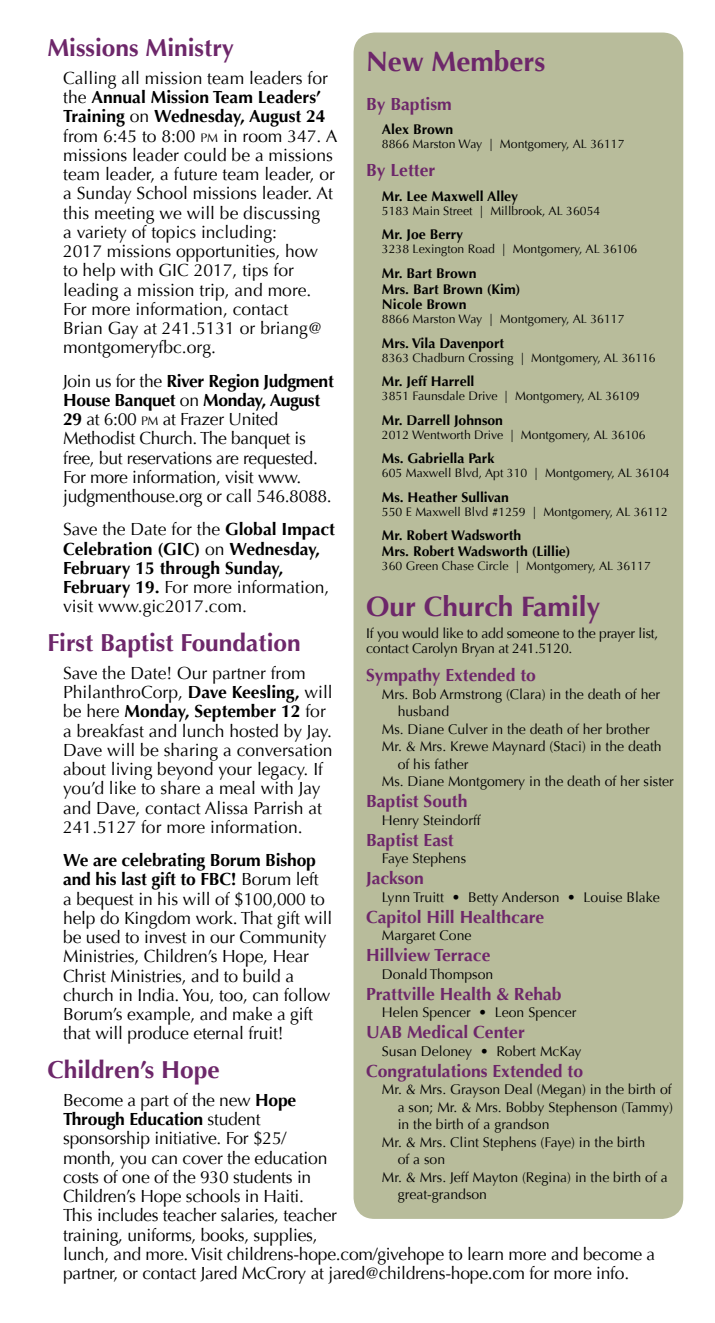
<style>
.page{position:relative;width:715px;height:1323px;background:#fff}
.page>*{position:absolute;margin:0;border:0;box-sizing:border-box;transform-origin:0 0}
.t1{font:700 28px "Optima";color:#6d276a}
.t2{font:700 24.5px "Optima";color:#6d276a}
.t3{font:17.5px/19.2px "Optima";letter-spacing:-.01em;color:#000}
.t4{font:700 17.5px "Optima";color:#6d276a}
.t5{font:700 17.5px/19.2px "Optima";color:#000}
.t6{font:14px "Optima";color:#000}
.t7{font:700 14px/15.8px "Optima";color:#000}
.t8{font:14px/15.8px "Optima";letter-spacing:-.02em;color:#000}
.t9{font:12.25px "Optima";color:#000}
.s1{font-weight:700}
.s2{font-size:12.25px}
.s3{font-weight:400}
</style>
<div class="page">
<div style="left:353px;top:33px;width:329px;height:1186px;background:#b8bc9b;border-radius:21px"></div>
<h2 class="t2" style="left:47px;top:33px;width:188px">Missions Ministry</h2>
<p class="t3" style="left:63px;top:68px;width:275px">Calling all mission team leaders for the <span class="s1">Annual Mission Team Leaders’<br>Training</span> on <span class="s1">Wednesday, August 24 </span>from 6:45 to 8:00 <span class="s2">pm</span> in room 347. A missions leader could be a missions team leader, a future team leader, or a Sunday School missions leader. At this meeting we will be discussing<br>a variety of topics including:<br>2017 missions opportunities, how<br>to help with GIC 2017, tips for leading a mission trip, and more.<br>For more information, contact<br>Brian Gay at 241.5131 or briang@ montgomeryfbc.org.</p>
<p class="t3" style="left:63px;top:371px;width:272px">Join us for the <span class="s1">River Region Judgment House Banquet</span> on <span class="s1">Monday, August 29</span> at 6:00 <span class="s2">pm</span> at Frazer United Methodist Church. The banquet is free, but reservations are requested.<br>For more information, visit www. judgmenthouse.org or call 546.8088.</p>
<p class="t5" style="left:63px;top:520px;width:273px"><span class="s3">Save the Date for the</span> Global Impact<br>Celebration (GIC) <span class="s3">on</span> Wednesday,<br>February 15 through Sunday,<br>February 19. <span class="s3">For more information, visit www.gic2017.com.</span></p>
<h2 class="t2" style="left:47px;top:628px;width:255px">First Baptist Foundation</h2>
<p class="t3" style="left:63px;top:663px;width:271px">Save the Date! Our partner from PhilanthroCorp, <span class="s1">Dave Keesling,</span> will be here <span class="s1">Monday, September 12</span> for a breakfast and lunch hosted by Jay.<br>Dave will be sharing a conversation about living beyond your legacy. If you’d like to share a meal with Jay and Dave, contact Alissa Parrish at 241.5127 for more information.</p>
<p class="t3" style="left:63px;top:851px;width:270px"><span class="s1">We are celebrating Borum Bishop and his last gift to FBC!</span> Borum left<br>a bequest in his will of $100,000 to help do Kingdom work. That gift will be used to invest in our Community Ministries, Children’s Hope, Hear Christ Ministries, and to build a church in India. You, too, can follow Borum’s example, and make a gift that will produce eternal fruit!</p>
<h2 class="t2" style="left:47px;top:1055px;width:174px">Children’s Hope</h2>
<p class="t3" style="left:63px;top:1090px;width:593px">Become a part of the new <span class="s1">Hope<br>Through Education</span> student<br>sponsorship initiative. For $25/<br>month, you can cover the education<br>costs of one of the 930 students in<br>Children’s Hope schools in Haiti.<br>This includes teacher salaries, teacher<br>training, uniforms, books, supplies,<br>lunch, and more. Visit childrens-hope.com/givehope to learn more and become a partner, or contact Jared McCrory at jared@childrens-hope.com for more info.</p>
<h1 class="t1" style="left:366px;top:45px;width:180px">New Members</h1>
<p class="t4" style="left:366px;top:94px;width:87px">By Baptism</p>
<p class="t7" style="left:381px;top:122px;width:73px">Alex Brown</p>
<p class="t9" style="left:381px;top:137px;width:244px">8866 Marston Way | Montgomery, AL 36117</p>
<p class="t4" style="left:366px;top:160px;width:71px">By Letter</p>
<p class="t7" style="left:381px;top:188px;width:138px">Mr. Lee Maxwell Alley</p>
<p class="t9" style="left:381px;top:204px;width:220px">5183 Main Street | Millbrook, AL 36054</p>
<p class="t7" style="left:381px;top:227px;width:83px">Mr. Joe Berry</p>
<p class="t9" style="left:381px;top:242px;width:257px">3238 Lexington Road | Montgomery, AL 36106</p>
<p class="t7" style="left:381px;top:265px;width:140px">Mr. Bart Brown<br>Mrs. Bart Brown (Kim)<br>Nicole Brown</p>
<p class="t9" style="left:381px;top:312px;width:244px">8866 Marston Way | Montgomery, AL 36117</p>
<p class="t7" style="left:381px;top:335px;width:124px">Mrs. Vila Davenport</p>
<p class="t9" style="left:381px;top:351px;width:275px">8363 Chadburn Crossing | Montgomery, AL 36116</p>
<p class="t7" style="left:381px;top:374px;width:94px">Mr. Jeff Harrell</p>
<p class="t9" style="left:381px;top:389px;width:259px">3851 Faunsdale Drive | Montgomery, AL 36109</p>
<p class="t7" style="left:381px;top:412px;width:122px">Mr. Darrell Johnson</p>
<p class="t9" style="left:381px;top:428px;width:265px">2012 Wentworth Drive | Montgomery, AL 36106</p>
<p class="t7" style="left:381px;top:451px;width:114px">Ms. Gabriella Park</p>
<p class="t9" style="left:381px;top:466px;width:289px">605 Maxwell Blvd, Apt 310 | Montgomery, AL 36104</p>
<p class="t7" style="left:381px;top:489px;width:129px">Ms. Heather Sullivan</p>
<p class="t9" style="left:381px;top:505px;width:287px">550 E Maxwell Blvd #1259 | Montgomery, AL 36112</p>
<p class="t7" style="left:381px;top:528px;width:190px">Mr. Robert Wadsworth<br>Mrs. Robert Wadsworth (Lillie)</p>
<p class="t9" style="left:381px;top:559px;width:270px">360 Green Chase Circle | Montgomery, AL 36117</p>
<h1 class="t1" style="left:366px;top:590px;width:236px">Our Church Family</h1>
<p class="t8" style="left:366px;top:625px;width:293px">If you would like to add someone to the prayer list, contact Carolyn Bryan at 241.5120.</p>
<p class="t4" style="left:366px;top:665px;width:171px">Sympathy Extended to</p>
<p class="t6" style="left:381px;top:686px;width:279px">Mrs. Bob Armstrong (Clara) in the death of her</p>
<p class="t6" style="left:397px;top:703px;width:53px">husband</p>
<p class="t6" style="left:381px;top:721px;width:269px">Ms. Diane Culver in the death of her brother</p>
<p class="t6" style="left:381px;top:738px;width:281px">Mr. &amp; Mrs. Krewe Maynard (Staci) in the death</p>
<p class="t6" style="left:397px;top:756px;width:72px">of his father</p>
<p class="t6" style="left:381px;top:773px;width:293px">Ms. Diane Montgomery in the death of her sister</p>
<p class="t4" style="left:366px;top:791px;width:103px">Baptist South</p>
<p class="t6" style="left:381px;top:812px;width:100px">Henry Steindorff</p>
<p class="t4" style="left:366px;top:830px;width:89px">Baptist East</p>
<p class="t6" style="left:381px;top:850px;width:86px">Faye Stephens</p>
<p class="t4" style="left:366px;top:868px;width:59px">Jackson</p>
<p class="t6" style="left:381px;top:889px;width:279px">Lynn Truitt • Betty Anderson • Louise Blake</p>
<p class="t4" style="left:366px;top:907px;width:179px">Capitol Hill Healthcare</p>
<p class="t6" style="left:381px;top:927px;width:91px">Margaret Cone</p>
<p class="t4" style="left:366px;top:945px;width:126px">Hillview Terrace</p>
<p class="t6" style="left:381px;top:966px;width:113px">Donald Thompson</p>
<p class="t4" style="left:366px;top:984px;width:197px">Prattville Health &amp; Rehab</p>
<p class="t6" style="left:381px;top:1004px;width:196px">Helen Spencer • Leon Spencer</p>
<p class="t4" style="left:366px;top:1022px;width:160px">UAB Medical Center</p>
<p class="t6" style="left:381px;top:1043px;width:201px">Susan Deloney • Robert McKay</p>
<p class="t4" style="left:366px;top:1061px;width:218px">Congratulations Extended to</p>
<p class="t6" style="left:381px;top:1081px;width:291px">Mr. &amp; Mrs. Grayson Deal (Megan) in the birth of</p>
<p class="t6" style="left:397px;top:1099px;width:276px">a son; Mr. &amp; Mrs. Bobby Stephenson (Tammy)</p>
<p class="t6" style="left:397px;top:1116px;width:153px">in the birth of a grandson</p>
<p class="t6" style="left:381px;top:1134px;width:264px">Mr. &amp; Mrs. Clint Stephens (Faye) in the birth</p>
<p class="t6" style="left:397px;top:1151px;width:49px">of a son</p>
<p class="t6" style="left:381px;top:1169px;width:287px">Mr. &amp; Mrs. Jeff Mayton (Regina) in the birth of a</p>
<p class="t6" style="left:397px;top:1186px;width:91px">great-grandson</p>
</div>
